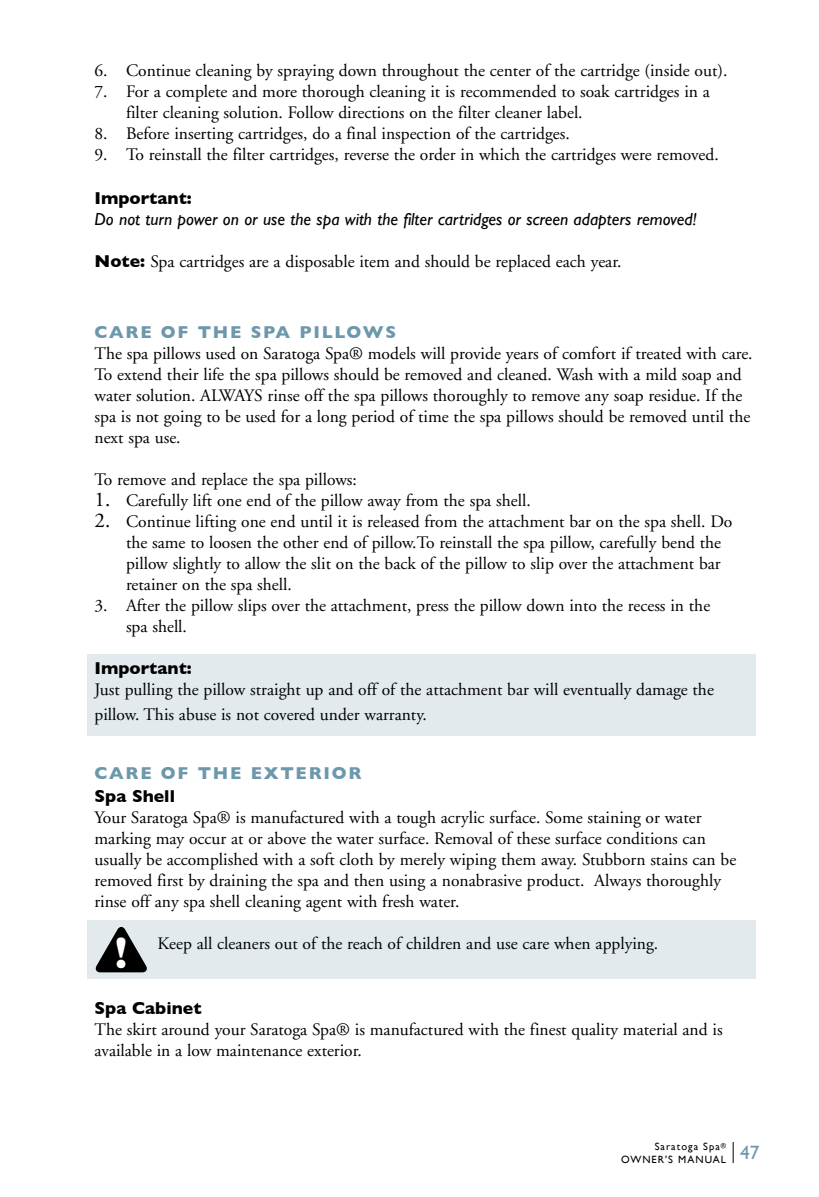
<style>
.page{position:relative;width:819px;height:1197px;background:#fff}
.page>*{position:absolute;margin:0;border:0;box-sizing:border-box;transform-origin:0 0}
.t1{font:900 42.18px "Optima";color:#000}
.t2{font:900 42.18px "Optima";color:#fff}
.t3{font:19.25px "Gill Sans";color:#6d98ac}
.t4{font:17.5px/21px "Adobe Garamond";color:#000}
.t5{font:italic 17.5px "Gill Sans";color:#000}
.t6{font:700 17.5px "Gill Sans";color:#000}
.t7{font:700 17.5px "Gill Sans";letter-spacing:.1em;color:#6d98ac}
.t8{font:10.5px/12.6px "Gill Sans";letter-spacing:.1em;color:#000;text-align:right}
.s1{font-family:"Gill Sans";font-weight:700}
.s2{font-size:21px}
</style>
<div class="page">
<svg style="left:733px;top:1142px;width:1px;height:21px"></svg>
<div style="left:87px;top:920px;width:669px;height:59px;background:#e2eaee"></div>
<div style="left:87px;top:655px;width:669px;height:81px;background:#e2eaee"></div>
<svg style="left:96px;top:927px;width:51px;height:45px"></svg>
<p class="t4" style="left:94px;top:60px;width:632px">6. Continue cleaning by spraying down throughout the center of the cartridge (inside out).</p>
<p class="t4" style="left:126px;top:81px;width:585px;text-indent:-32px">7. For a complete and more thorough cleaning it is recommended to soak cartridges in a filter cleaning solution. Follow directions on the filter cleaner label.</p>
<p class="t4" style="left:94px;top:123px;width:475px">8. Before inserting cartridges, do a final inspection of the cartridges.</p>
<p class="t4" style="left:94px;top:144px;width:623px">9. To reinstall the filter cartridges, reverse the order in which the cartridges were removed.</p>
<p class="t6" style="left:94px;top:184px;width:99px">Important:</p>
<p class="t5" style="left:94px;top:209px;width:604px">Do not turn power on or use the spa with the filter cartridges or screen adapters removed!</p>
<p class="t4" style="left:94px;top:251px;width:526px"><span class="s1">Note:</span> Spa cartridges are a disposable item and should be replaced each year.</p>
<p class="t7" style="left:94px;top:319px;width:303px">CARE OF THE SPA PILLOWS</p>
<p class="t4" style="left:94px;top:344px;width:657px">The spa pillows used on Saratoga Spa® models will provide years of comfort if treated with care.<br>To extend their life the spa pillows should be removed and cleaned. Wash with a mild soap and water solution. ALWAYS rinse off the spa pillows thoroughly to remove any soap residue. If the spa is not going to be used for a long period of time the spa pillows should be removed until the next spa use.</p>
<p class="t4" style="left:94px;top:470px;width:264px">To remove and replace the spa pillows:</p>
<p class="t4" style="left:94px;top:491px;width:435px"><span class="s2">1.</span> Carefully lift one end of the pillow away from the spa shell.</p>
<p class="t4" style="left:126px;top:512px;width:608px;text-indent:-32px"><span class="s2">2.</span> Continue lifting one end until it is released from the attachment bar on the spa shell. Do the same to loosen the other end of pillow.To reinstall the spa pillow, carefully bend the pillow slightly to allow the slit on the back of the pillow to slip over the attachment bar retainer on the spa shell.</p>
<p class="t4" style="left:126px;top:596px;width:586px;text-indent:-32px">3. After the pillow slips over the attachment, press the pillow down into the recess in the spa shell.</p>
<p class="t6" style="left:94px;top:654px;width:99px">Important:</p>
<p class="t4" style="left:94px;top:678px;width:621px;line-height:25.2px">Just pulling the pillow straight up and off of the attachment bar will eventually damage the pillow. This abuse is not covered under warranty.</p>
<p class="t7" style="left:94px;top:759px;width:269px">CARE OF THE EXTERIOR</p>
<p class="t6" style="left:94px;top:783px;width:82px">Spa Shell</p>
<p class="t4" style="left:94px;top:808px;width:643px">Your Saratoga Spa® is manufactured with a tough acrylic surface. Some staining or water marking may occur at or above the water surface. Removal of these surface conditions can usually be accomplished with a soft cloth by merely wiping them away. Stubborn stains can be removed first by draining the spa and then using a nonabrasive product. Always thoroughly rinse off any spa shell cleaning agent with fresh water.</p>
<p class="t4" style="left:157px;top:934px;width:500px">Keep all cleaners out of the reach of children and use care when applying.</p>
<h1 class="t1" style="left:112px;top:851px;width:16px">!</h1>
<h1 class="t2" style="left:114px;top:927px;width:16px">!</h1>
<p class="t6" style="left:94px;top:995px;width:109px">Spa Cabinet</p>
<p class="t4" style="left:94px;top:1020px;width:630px">The skirt around your Saratoga Spa® is manufactured with the finest quality material and is available in a low maintenance exterior.</p>
<p class="t8" style="left:621px;top:1140px;width:107px">Saratoga Spa<sup>®<br></sup>OWNER'S MANUAL</p>
<p class="t3" style="left:740px;top:1141px;width:21px">47</p>
</div>
